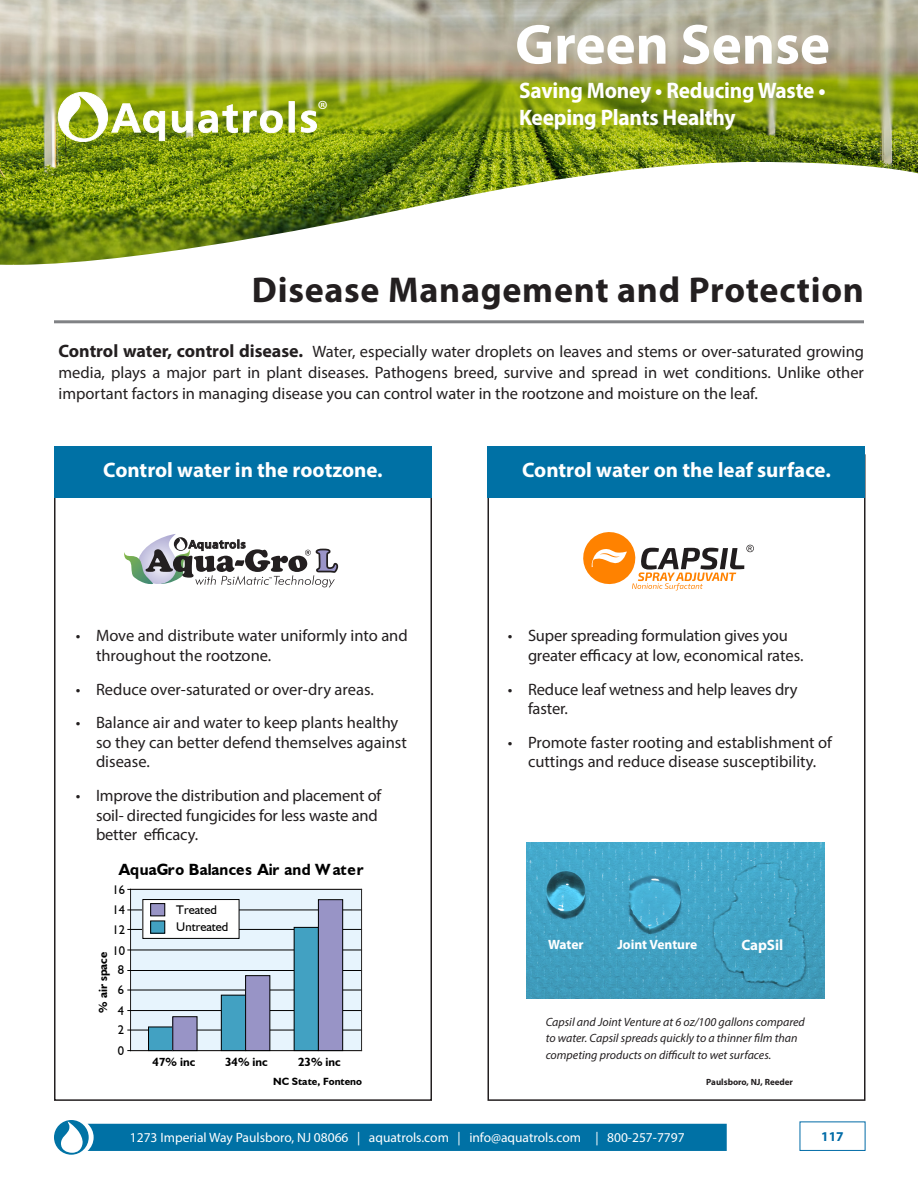
<style>
.page{position:relative;width:918px;height:1188px;background:#fff}
.page>*{position:absolute;margin:0;border:0;box-sizing:border-box;transform-origin:0 0}
.t1{font:700 57px "Myriad Pro";color:#fff}
.t2{font:700 36px "Myriad Pro";letter-spacing:.02em;color:#231f20}
.t3{font:25.2px "Myriad Pro";color:#fff}
.t4{font:700 22.5px "Myriad Pro";letter-spacing:-.01em;color:#fff;scale:.95 1}
.t5{font:700 21px "Myriad Pro";color:#fff}
.body{font:16.5px/19.8px "Myriad Pro";color:#231f20}
.t6{font:700 16.2px "Humanist 521 BT";letter-spacing:.005em;color:#000}
.t7{font:700 15px "Myriad Pro";color:#fff}
.t8{font:13.5px "Myriad Pro";color:#fff}
.t9{font:700 13.5px "Myriad Pro";letter-spacing:-.005em;color:#fff}
.t10{font:700 13.5px "Myriad Pro";color:#006ba7}
.t11{font:12.6px/17.2px "Humanist 521 BT";letter-spacing:-.005em;color:#000}
.t12{font:italic 12px/16.5px "Myriad Pro";color:#231f20}
.t13{font:700 11.85px "Humanist 521 BT";color:#000}
.t14{font:700 11.7px "Humanist 521 BT";color:#000}
.t15{font:700 10.5px "Humanist 521 BT";color:#000}
.t16{font:700 9px "Myriad Pro";color:#231f20}
.s1{font-weight:700;font-size:18px}
</style>
<div class="page">
<div style="left:54px;top:446px;width:378px;height:52px;background:#0071a5"></div>
<img style="left:526px;top:843px;width:298px;height:156px">
<div style="left:131px;top:889px;width:231px;height:162px;background:#e7f4fd"></div>
<hr style="left:131px;top:1030px;width:231px;height:1px;background:#000">
<hr style="left:131px;top:1010px;width:231px;height:1px;background:#000">
<hr style="left:131px;top:990px;width:231px;height:1px;background:#000">
<hr style="left:131px;top:970px;width:231px;height:1px;background:#000">
<hr style="left:131px;top:950px;width:231px;height:1px;background:#000">
<hr style="left:131px;top:929px;width:231px;height:1px;background:#000">
<hr style="left:131px;top:910px;width:231px;height:1px;background:#000">
<hr style="left:131px;top:889px;width:231px;height:1px;background:#272525">
<hr style="left:361px;top:889px;width:1px;height:162px;background:#272525">
<hr style="left:131px;top:1050px;width:231px;height:1px;background:#272525">
<div style="left:149px;top:1027px;width:24px;height:24px;background:#42a1c2"></div>
<div style="left:148px;top:1026px;width:25px;height:25px;border:1px solid #000"></div>
<div style="left:173px;top:1017px;width:24px;height:34px;background:#9894c6"></div>
<div style="left:172px;top:1016px;width:26px;height:35px;border:1px solid #000"></div>
<div style="left:221px;top:995px;width:25px;height:56px;background:#42a1c2"></div>
<div style="left:221px;top:995px;width:25px;height:56px;border:1px solid #000"></div>
<div style="left:246px;top:976px;width:24px;height:75px;background:#9894c6"></div>
<div style="left:245px;top:975px;width:25px;height:76px;border:1px solid #000"></div>
<div style="left:294px;top:927px;width:24px;height:124px;background:#42a1c2"></div>
<div style="left:318px;top:900px;width:25px;height:151px;background:#9894c6"></div>
<div style="left:318px;top:899px;width:25px;height:152px;border:1px solid #000"></div>
<hr style="left:130px;top:889px;width:1px;height:162px;background:#272525">
<div style="left:143px;top:900px;width:96px;height:38px;background:#fff"></div>
<div style="left:142px;top:899px;width:98px;height:40px;border:1px solid #000"></div>
<div style="left:151px;top:904px;width:14px;height:12px;background:#9894c6"></div>
<div style="left:150px;top:903px;width:15px;height:13px;border:1px solid #000"></div>
<div style="left:151px;top:921px;width:14px;height:12px;background:#42a1c2"></div>
<div style="left:150px;top:921px;width:15px;height:13px;border:1px solid #000"></div>
<img style="left:142px;top:534px;width:34px;height:18px">
<img style="left:124px;top:552px;width:22px;height:32px">
<svg style="left:146px;top:538px;width:192px;height:49px"></svg>
<svg style="left:583px;top:532px;width:171px;height:58px"></svg>
<hr style="left:54px;top:320px;width:810px;height:3px;background:#808285">
<div style="left:488px;top:446px;width:378px;height:52px;background:#0071a5"></div>
<img style="left:0;top:0;width:918px;height:265px">
<svg style="left:172px;top:111px;width:20px;height:22px"></svg>
<svg style="left:198px;top:104px;width:85px;height:29px"></svg>
<svg style="left:289px;top:101px;width:6px;height:31px"></svg>
<svg style="left:301px;top:110px;width:16px;height:23px"></svg>
<svg style="left:58px;top:92px;width:107px;height:50px"></svg>
<div style="left:54px;top:1120px;width:35px;height:35px;background:#0073a5;border-radius:50%"></div>
<svg style="left:61px;top:1122px;width:666px;height:31px;background:#2585b2"></svg>
<div style="left:800px;top:1122px;width:65px;height:29px;border:1px solid #006ba7"></div>
<p class="t3" style="left:318px;top:94px;width:12px">®</p>
<p class="t1" style="left:515px;top:7px;width:316px">Green Sense</p>
<p class="t4" style="left:519px;top:76px;width:324px">Saving Money • Reducing Waste •</p>
<p class="t4" style="left:519px;top:103px;width:229px">Keeping Plants Healthy</p>
<p class="t2" style="left:252px;top:266px;width:614px">Disease Management and Protection</p>
<p class="body" style="left:58px;top:341px;width:807px;line-height:21px;text-align:justify"><span class="s1">Control water, control disease.</span> Water, especially water droplets on leaves and stems or over-saturated growing media, plays a major part in plant diseases. Pathogens breed, survive and spread in wet conditions. Unlike other important factors in managing disease you can control water in the rootzone and moisture on the leaf.</p>
<p class="t5" style="left:103px;top:456px;width:281px">Control water in the rootzone.</p>
<p class="body" style="left:96px;top:626px;width:313px;text-indent:-20px">• Move and distribute water uniformly into and throughout the rootzone.</p>
<p class="body" style="left:76px;top:679px;width:300px">• Reduce over-saturated or over-dry areas.</p>
<p class="body" style="left:96px;top:712px;width:312px;text-indent:-20px">• Balance air and water to keep plants healthy so they can better defend themselves against disease.</p>
<p class="body" style="left:96px;top:785px;width:287px;text-indent:-20px">• Improve the distribution and placement of soil- directed fungicides for less waste and better efficacy.</p>
<p class="t6" style="left:119px;top:859px;width:246px">AquaGro Balances Air and Water</p>
<p class="t11" style="left:113px;top:881px;width:14px">16</p>
<p class="t11" style="left:113px;top:901px;width:14px">14</p>
<p class="t11" style="left:113px;top:921px;width:14px">12</p>
<p class="t11" style="left:113px;top:942px;width:14px">10</p>
<p class="t14" style="left:96px;top:1013px;width:63px;rotate:-90deg">% air space</p>
<p class="t11" style="left:118px;top:961px;width:8px">8</p>
<p class="t11" style="left:118px;top:981px;width:8px">6</p>
<p class="t11" style="left:118px;top:1002px;width:8px">4</p>
<p class="t11" style="left:118px;top:1021px;width:8px">2</p>
<p class="t11" style="left:118px;top:1042px;width:8px">0</p>
<p class="t11" style="left:176px;top:901px;width:54px">Treated<br>Untreated</p>
<p class="t13" style="left:153px;top:1055px;width:44px">47% inc</p>
<p class="t13" style="left:225px;top:1055px;width:44px">34% inc</p>
<p class="t13" style="left:298px;top:1055px;width:44px">23% inc</p>
<p class="t15" style="left:273px;top:1074px;width:90px">NC State, Fonteno</p>
<p class="t5" style="left:522px;top:456px;width:310px">Control water on the leaf surface.</p>
<p class="body" style="left:528px;top:626px;width:277px;text-indent:-20px">• Super spreading formulation gives you greater efficacy at low, economical rates.</p>
<p class="body" style="left:528px;top:679px;width:271px;text-indent:-20px">• Reduce leaf wetness and help leaves dry faster.</p>
<p class="body" style="left:508px;top:732px;width:326px;text-align:center">• Promote faster rooting and establishment of cuttings and reduce disease susceptibility.</p>
<p class="t9" style="left:548px;top:935px;width:37px">Water</p>
<p class="t9" style="left:617px;top:935px;width:82px">Joint Venture</p>
<p class="t7" style="left:741px;top:935px;width:43px">CapSil</p>
<p class="t12" style="left:546px;top:1013px;width:261px">Capsil and Joint Venture at 6 oz/100 gallons compared to water. Capsil spreads quickly to a thinner film than competing products on difficult to wet surfaces.</p>
<p class="t16" style="left:706px;top:1076px;width:88px">Paulsboro, NJ, Reeder</p>
<p class="t8" style="left:130px;top:1130px;width:556px">1273 Imperial Way Paulsboro, NJ 08066 | aquatrols.com | info@aquatrols.com | 800-257-7797</p>
<p class="t10" style="left:821px;top:1128px;width:24px">117</p>
</div>
